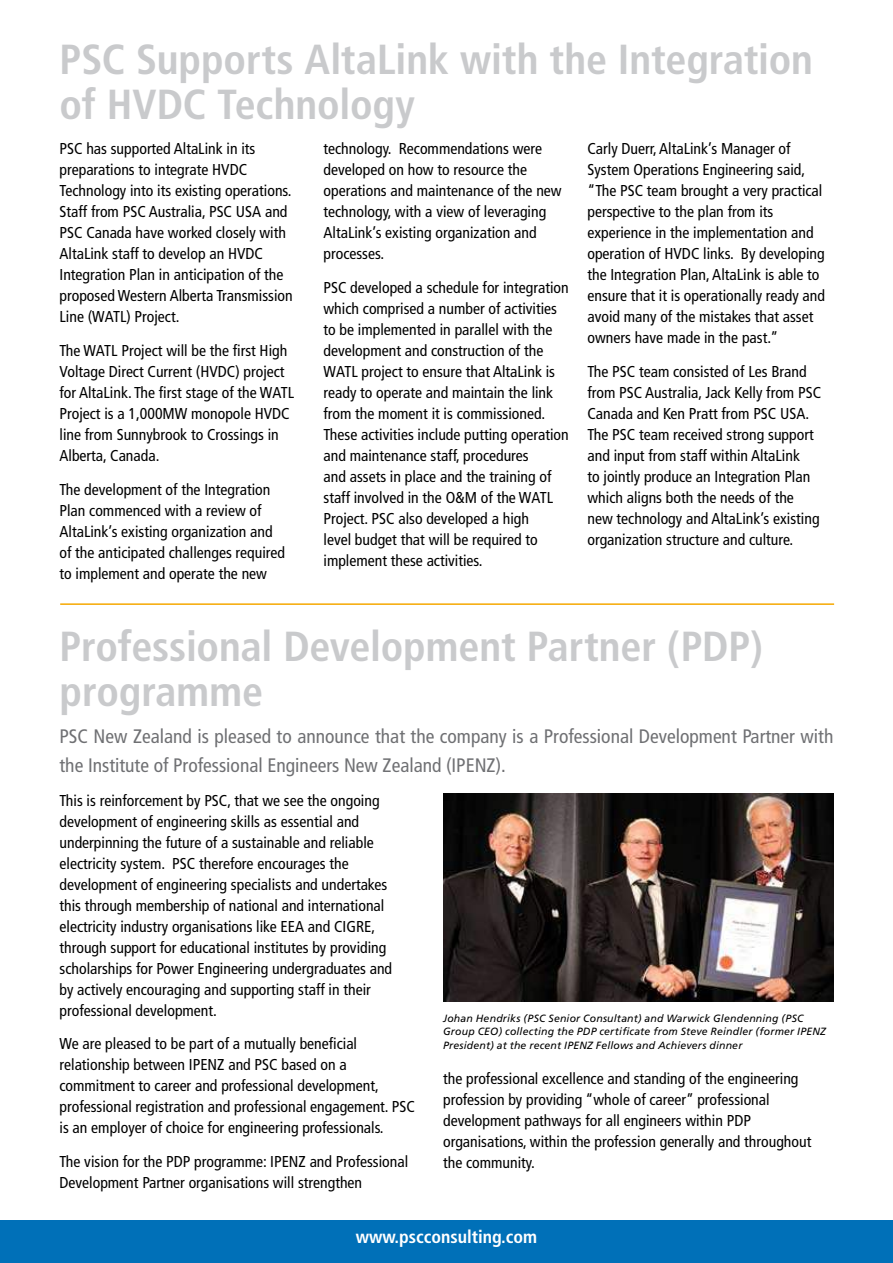
<style>
.page{position:relative;width:893px;height:1263px;background:#fff}
.page>*{position:absolute;margin:0;border:0;box-sizing:border-box;transform-origin:0 0}
.t1{font:700 condensed 42px/45px "Frutiger";letter-spacing:-.005em;color:#c9cacc}
.t2{font:condensed 19.5px/28.5px "Frutiger";color:#6f7073}
.t3{font:700 condensed 18px "Frutiger";color:#fff}
.t4{font:condensed 15.75px/21px "Frutiger";color:#000}
.t5{font:italic 10.5px/13.5px "Frutiger";letter-spacing:.02em;color:#000}
</style>
<div class="page">
<div style="left:0;top:1220px;width:893px;height:43px;background:#0070b8"></div>
<img style="left:443px;top:794px;width:390px;height:207px">
<hr style="left:60px;top:603px;width:774px;height:2px;background:#f6a800">
<h1 class="t1" style="left:60px;top:40px;width:755px">PSC Supports AltaLink with the Integration of HVDC Technology</h1>
<p class="t4" style="left:60px;top:139px;width:235px">PSC has supported AltaLink in its preparations to integrate HVDC Technology into its existing operations.<br>Staff from PSC Australia, PSC USA and PSC Canada have worked closely with AltaLink staff to develop an HVDC Integration Plan in anticipation of the proposed Western Alberta Transmission Line (WATL) Project.</p>
<p class="t4" style="left:60px;top:341px;width:236px">The WATL Project will be the first High Voltage Direct Current (HVDC) project for AltaLink. The first stage of the WATL Project is a 1,000MW monopole HVDC line from Sunnybrook to Crossings in Alberta, Canada.</p>
<p class="t4" style="left:60px;top:480px;width:227px">The development of the Integration Plan commenced with a review of AltaLink’s existing organization and of the anticipated challenges required to implement and operate the new</p>
<p class="t4" style="left:323px;top:139px;width:240px">technology. Recommendations were developed on how to resource the operations and maintenance of the new technology, with a view of leveraging<br>AltaLink’s existing organization and processes.</p>
<p class="t4" style="left:323px;top:278px;width:247px">PSC developed a schedule for integration which comprised a number of activities to be implemented in parallel with the development and construction of the WATL project to ensure that AltaLink is ready to operate and maintain the link from the moment it is commissioned.<br>These activities include putting operation and maintenance staff, procedures<br>and assets in place and the training of staff involved in the O&amp;M of the WATL Project. PSC also developed a high<br>level budget that will be required to implement these activities.</p>
<p class="t4" style="left:587px;top:139px;width:239px">Carly Duerr, AltaLink’s Manager of System Operations Engineering said, “The PSC team brought a very practical perspective to the plan from its experience in the implementation and operation of HVDC links. By developing the Integration Plan, AltaLink is able to ensure that it is operationally ready and avoid many of the mistakes that asset owners have made in the past.”</p>
<p class="t4" style="left:587px;top:362px;width:235px">The PSC team consisted of Les Brand from PSC Australia, Jack Kelly from PSC Canada and Ken Pratt from PSC USA.<br>The PSC team received strong support and input from staff within AltaLink<br>to jointly produce an Integration Plan which aligns both the needs of the new technology and AltaLink’s existing organization structure and culture.</p>
<h1 class="t1" style="left:60px;top:628px;width:705px">Professional Development Partner (PDP) programme</h1>
<p class="t2" style="left:60px;top:724px;width:775px">PSC New Zealand is pleased to announce that the company is a Professional Development Partner with the Institute of Professional Engineers New Zealand (IPENZ).</p>
<p class="t4" style="left:60px;top:791px;width:334px">This is reinforcement by PSC, that we see the ongoing development of engineering skills as essential and underpinning the future of a sustainable and reliable electricity system. PSC therefore encourages the development of engineering specialists and undertakes this through membership of national and international electricity industry organisations like EEA and CIGRE, through support for educational institutes by providing scholarships for Power Engineering undergraduates and by actively encouraging and supporting staff in their professional development.</p>
<p class="t4" style="left:60px;top:1034px;width:357px">We are pleased to be part of a mutually beneficial relationship between IPENZ and PSC based on a commitment to career and professional development, professional registration and professional engagement. PSC is an employer of choice for engineering professionals.</p>
<p class="t4" style="left:60px;top:1152px;width:350px">The vision for the PDP programme: IPENZ and Professional<br>Development Partner organisations will strengthen</p>
<p class="t5" style="left:443px;top:1012px;width:384px">Johan Hendriks (PSC Senior Consultant) and Warwick Glendenning (PSC<br>Group CEO) collecting the PDP certificate from Steve Reindler (former IPENZ<br>President) at the recent IPENZ Fellows and Achievers dinner</p>
<p class="t4" style="left:443px;top:1069px;width:370px">the professional excellence and standing of the engineering profession by providing “whole of career” professional development pathways for all engineers within PDP organisations, within the profession generally and throughout the community.</p>
<p class="t3" style="left:356px;top:1229px;width:183px">www.pscconsulting.com</p>
</div>
